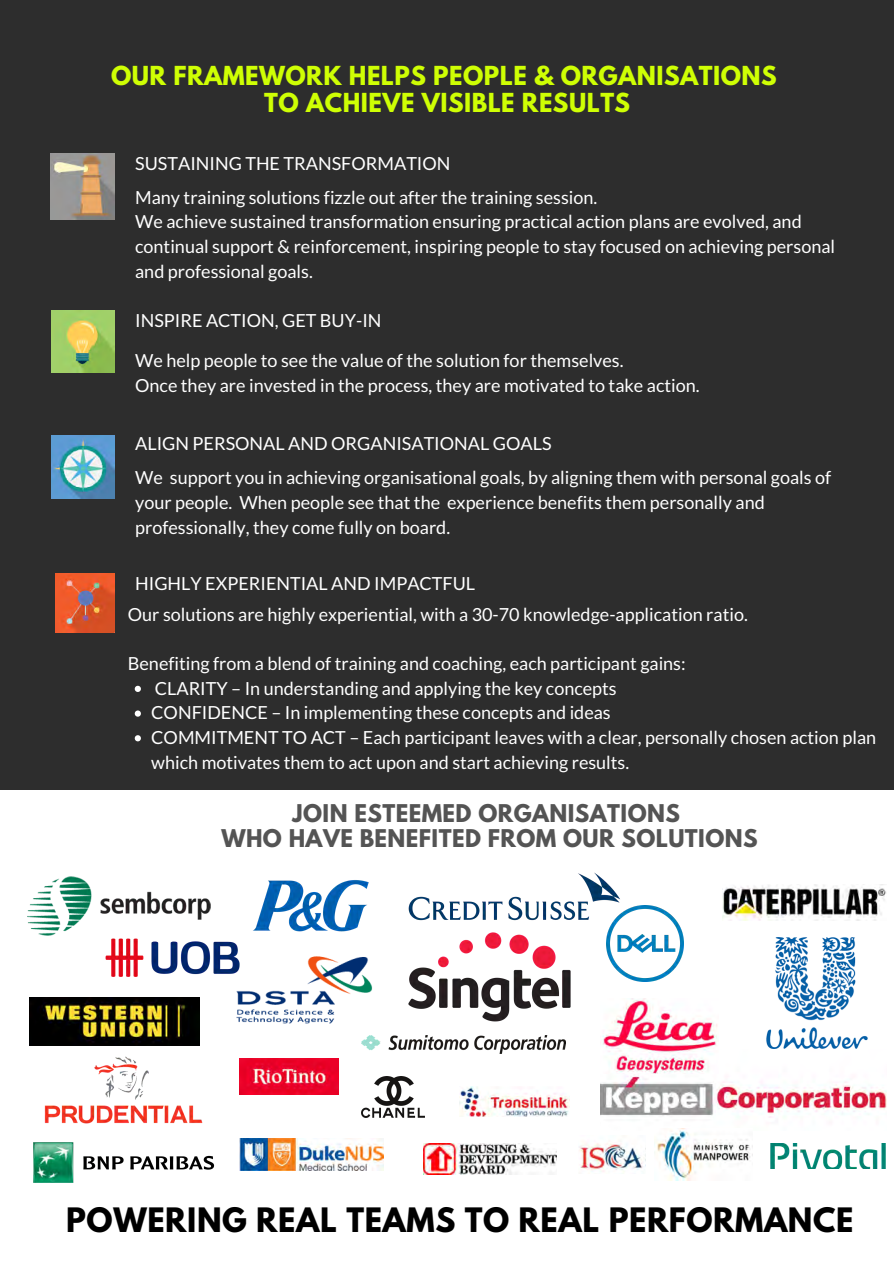
<style>
.page{position:relative;width:894px;height:1264px;background:#fff}
.page>*{position:absolute;margin:0;border:0;box-sizing:border-box;transform-origin:0 0}
.t1{font:700 29.85px "League Spartan";letter-spacing:.02em;color:#000}
.t2{font:700 23.25px/27px "League Spartan";letter-spacing:.02em;color:#cfff04;text-align:center}
.t3{font:700 21.6px/25.2px "League Spartan";letter-spacing:.02em;color:#545454;text-align:center}
.t4{font:18px/24.8px "Lato";color:#fff}
</style>
<div class="page">
<div style="left:0;top:0;width:893px;height:1263px;background:#2d2d2d"></div>
<div style="left:0;top:1182px;width:893px;height:81px;background:#fff"></div>
<img style="left:50px;top:153px;width:64px;height:66px">
<img style="left:51px;top:310px;width:63px;height:62px">
<img style="left:56px;top:573px;width:58px;height:59px">
<img style="left:51px;top:435px;width:63px;height:63px">
<div style="left:0;top:790px;width:893px;height:396px;background:#fff"></div>
<img style="left:27px;top:876px;width:184px;height:60px">
<img style="left:600px;top:1073px;width:286px;height:45px">
<img style="left:253px;top:880px;width:116px;height:52px">
<img style="left:33px;top:1142px;width:182px;height:41px">
<img style="left:236px;top:956px;width:137px;height:68px">
<img style="left:240px;top:1138px;width:144px;height:32px">
<img style="left:408px;top:872px;width:212px;height:49px">
<img style="left:600px;top:998px;width:117px;height:75px">
<img style="left:423px;top:1143px;width:133px;height:31px">
<img style="left:579px;top:1143px;width:64px;height:29px">
<img style="left:654px;top:1128px;width:96px;height:52px">
<img style="left:770px;top:1143px;width:115px;height:25px">
<img style="left:44px;top:1056px;width:159px;height:68px">
<img style="left:240px;top:1058px;width:99px;height:36px">
<img style="left:459px;top:1086px;width:110px;height:30px">
<img style="left:106px;top:938px;width:133px;height:38px">
<img style="left:361px;top:1035px;width:204px;height:18px">
<img style="left:722px;top:884px;width:164px;height:36px">
<img style="left:29px;top:997px;width:170px;height:48px">
<img style="left:766px;top:937px;width:102px;height:111px">
<img style="left:408px;top:932px;width:162px;height:89px">
<img style="left:361px;top:1076px;width:63px;height:41px">
<img style="left:606px;top:905px;width:77px;height:76px">
<svg style="left:135px;top:685px;width:6px;height:7px"></svg>
<svg style="left:135px;top:710px;width:6px;height:6px"></svg>
<svg style="left:135px;top:735px;width:6px;height:6px"></svg>
<p class="t2" style="left:111px;top:65px;width:667px">OUR FRAMEWORK HELPS PEOPLE &amp; ORGANISATIONS<br>TO ACHIEVE VISIBLE RESULTS</p>
<p class="t4" style="left:135px;top:151px;width:317px">SUSTAINING THE TRANSFORMATION</p>
<p class="t4" style="left:135px;top:184px;width:701px">Many training solutions fizzle out after the training session.<br>We achieve sustained transformation ensuring practical action plans are evolved, and continual support &amp; reinforcement, inspiring people to stay focused on achieving personal and professional goals.</p>
<p class="t4" style="left:135px;top:307px;width:248px">INSPIRE ACTION, GET BUY-IN</p>
<p class="t4" style="left:135px;top:347px;width:566px">We help people to see the value of the solution for themselves.<br>Once they are invested in the process, they are motivated to take action.</p>
<p class="t4" style="left:135px;top:430px;width:418px">ALIGN PERSONAL AND ORGANISATIONAL GOALS</p>
<p class="t4" style="left:135px;top:465px;width:697px">We support you in achieving organisational goals, by aligning them with personal goals of your people. When people see that the experience benefits them personally and professionally, they come fully on board.</p>
<p class="t4" style="left:135px;top:571px;width:341px">HIGHLY EXPERIENTIAL AND IMPACTFUL</p>
<p class="t4" style="left:128px;top:601px;width:621px">Our solutions are highly experiential, with a 30-70 knowledge-application ratio.</p>
<p class="t4" style="left:128px;top:650px;width:559px">Benefiting from a blend of training and coaching, each participant gains:</p>
<p class="t4" style="left:151px;top:675px;width:726px">CLARITY – In understanding and applying the key concepts<br>CONFIDENCE – In implementing these concepts and ideas<br>COMMITMENT TO ACT – Each participant leaves with a clear, personally chosen action plan which motivates them to act upon and start achieving results.</p>
<p class="t3" style="left:221px;top:803px;width:537px">JOIN ESTEEMED ORGANISATIONS<br>WHO HAVE BENEFITED FROM OUR SOLUTIONS</p>
<h1 class="t1" style="left:66px;top:1204px;width:788px">POWERING REAL TEAMS TO REAL PERFORMANCE</h1>
</div>
